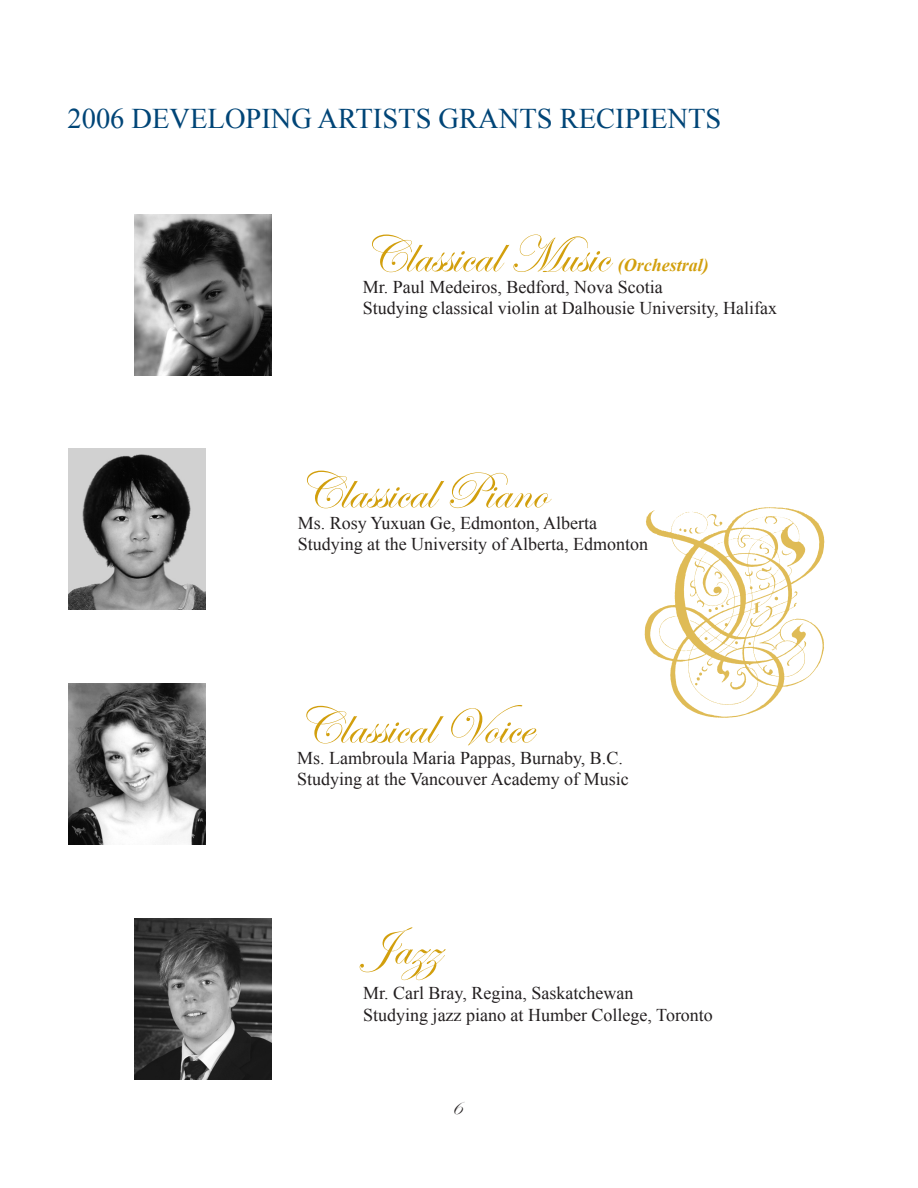
<style>
.page{position:relative;width:918px;height:1188px;background:#fff}
.page>*{position:absolute;margin:0;border:0;box-sizing:border-box;transform-origin:0 0}
.t1{font:52.5px "Edwardian Script ITC";color:#d29f0d}
.t2{font:28.5px "Times New Roman";color:#004577}
.t3{font:21px "Edwardian Script ITC";color:#231f20}
.t4{font:18px/21.6px "Times New Roman";color:#231f20}
.t5{font:italic 700 18px "Times New Roman";color:#d29f0d}
</style>
<div class="page">
<img style="left:134px;top:214px;width:138px;height:162px">
<img style="left:68px;top:449px;width:138px;height:161px">
<img style="left:68px;top:683px;width:138px;height:161px">
<img style="left:134px;top:918px;width:138px;height:161px">
<img style="left:645px;top:507px;width:179px;height:210px">
<h2 class="t2" style="left:68px;top:99px;width:655px">2006 DEVELOPING ARTISTS GRANTS RECIPIENTS</h2>
<h1 class="t1" style="left:363px;top:226px;width:247px">Classical Music</h1>
<p class="t5" style="left:618px;top:252px;width:92px">(Orchestral)</p>
<p class="t4" style="left:363px;top:275px;width:416px">Mr. Paul Medeiros, Bedford, Nova Scotia<br>Studying classical violin at Dalhousie University, Halifax</p>
<h1 class="t1" style="left:298px;top:462px;width:251px">Classical Piano</h1>
<p class="t4" style="left:298px;top:512px;width:352px">Ms. Rosy Yuxuan Ge, Edmonton, Alberta<br>Studying at the University of Alberta, Edmonton</p>
<h1 class="t1" style="left:297px;top:698px;width:237px">Classical Voice</h1>
<p class="t4" style="left:297px;top:747px;width:333px">Ms. Lambroula Maria Pappas, Burnaby, B.C.<br>Studying at the Vancouver Academy of Music</p>
<h1 class="t1" style="left:363px;top:918px;width:78px">Jazz</h1>
<p class="t4" style="left:363px;top:982px;width:351px">Mr. Carl Bray, Regina, Saskatchewan<br>Studying jazz piano at Humber College, Toronto</p>
<p class="t3" style="left:451px;top:1096px;width:12px">6</p>
</div>
